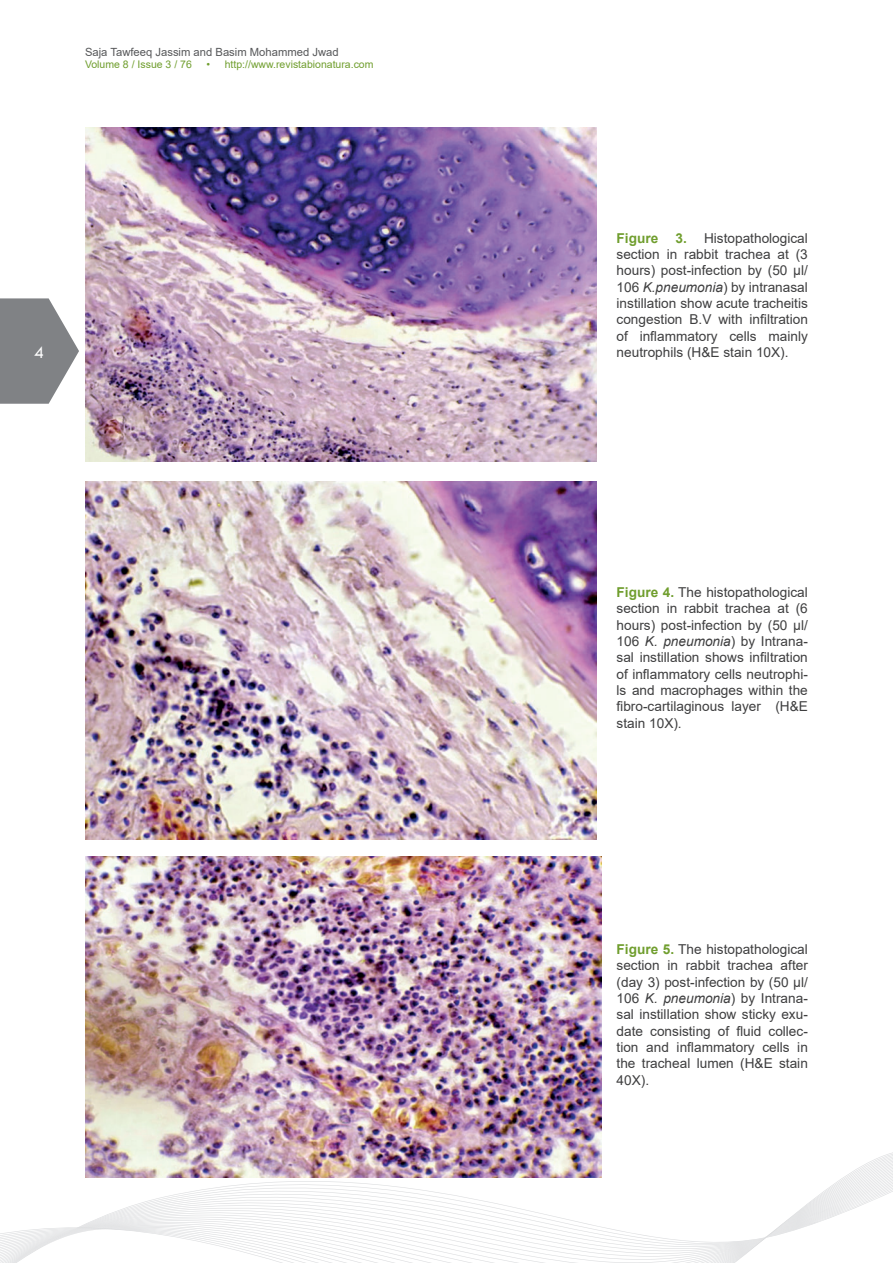
<style>
.page{position:relative;width:893px;height:1263px;background:#fff}
.page>*{position:absolute;margin:0;border:0;box-sizing:border-box;transform-origin:0 0}
.t1{font:18px "Tw Cen";color:#fff}
.t2{font:13.65px/16.4px "Arial";color:#3e3e3f;text-align:justify}
.t3{font:700 13.65px "Arial";color:#709e2e}
.t4{font:11.25px "Arial";color:#57585a}
.t5{font:10.5px "Arial";color:#709e2e}
.s1{font-weight:700;color:#709e2e}
.s2{font-style:italic}
</style>
<div class="page">
<svg style="left:0;top:298px;width:79px;height:106px"></svg>
<svg style="left:0;top:1152px;width:893px;height:111px"></svg>
<img style="left:85px;top:128px;width:511px;height:334px">
<img style="left:85px;top:481px;width:511px;height:359px">
<img style="left:85px;top:857px;width:517px;height:321px">
<p class="t4" style="left:85px;top:44px;width:255px">Saja Tawfeeq Jassim and Basim Mohammed Jwad</p>
<p class="t5" style="left:85px;top:57px;width:108px">Volume 8 / Issue 3 / 76</p>
<p class="t5" style="left:206px;top:57px;width:169px">• http://www.revistabionatura.com</p>
<h1 class="t1" style="left:34px;top:341px;width:11px">4</h1>
<p class="t2" style="left:617px;top:229px;width:193px;text-indent:59px"><span class="s1">3.</span> Histopathological section in rabbit trachea at (3 hours) post-infection by (50 μl/ 106 <span class="s2">K.pneumonia</span>) by intranasal instillation show acute tracheitis congestion B.V with infiltration of inflammatory cells mainly neutrophils (H&amp;E stain 10X).</p>
<p class="t3" style="left:617px;top:228px;width:43px">Figure</p>
<p class="t2" style="left:617px;top:584px;width:193px"><span class="s1">Figure 4.</span> The histopathological section in rabbit trachea at (6 hours) post-infection by (50 μl/ 106 <span class="s2">K. pneumonia</span>) by Intrana&shy;sal instillation shows infiltration of inflammatory cells neutrophi&shy;ls and macrophages within the fibro-cartilaginous layer (H&amp;E stain 10X).</p>
<p class="t2" style="left:617px;top:941px;width:193px"><span class="s1">Figure 5.</span> The histopathological section in rabbit trachea after (day 3) post-infection by (50 μl/ 106 <span class="s2">K. pneumonia</span>) by Intrana&shy;sal instillation show sticky exu&shy;date consisting of fluid collec&shy;tion and inflammatory cells in the tracheal lumen (H&amp;E stain 40X).</p>
</div>
